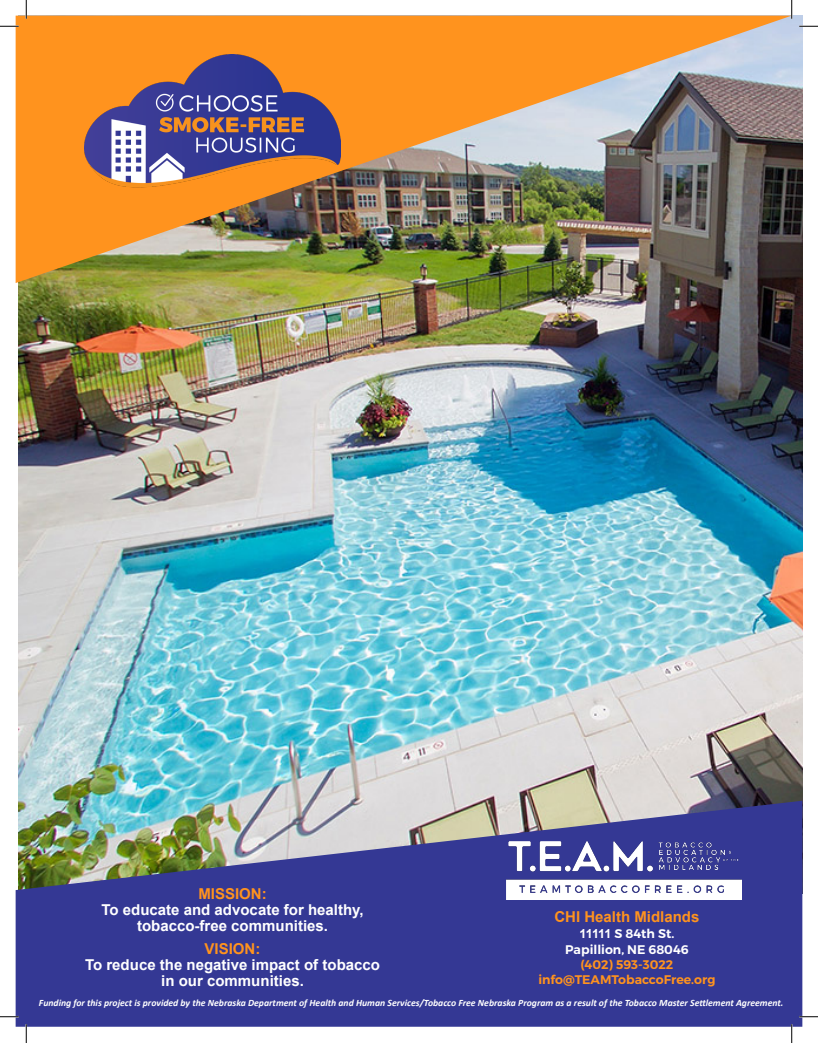
<style>
.page{position:relative;width:818px;height:1043px;background:#fff}
.page>*{position:absolute;margin:0;border:0;box-sizing:border-box;transform-origin:0 0}
.body_text{font:700 15px/16.2px "Arial";color:#fff;text-align:center}
.body_text-2{font:700 15px "Arial";color:#ff931e}
.body_text-3{font:600 12.5px/15px "Montserrat";color:#ff931e;text-align:center}
.body_text-4{font:600 12.5px/16.2px "Montserrat";color:#fff;text-align:center}
.t1{font:italic 700 9.75px "Calibri";color:#fff}
.s1{font-family:"Arial";font-weight:700}
</style>
<div class="page">
<img style="left:18px;top:16px;width:784px;height:784px">
<img style="left:16px;top:16px;width:775px;height:267px">
<svg style="left:16px;top:800px;width:786px;height:226px;background:#4d5396"></svg>
<img style="left:85px;top:54px;width:255px;height:135px">
<img style="left:506px;top:841px;width:235px;height:58px">
<svg style="left:0;top:25px;width:19px;height:2px"></svg>
<svg style="left:799px;top:25px;width:19px;height:2px"></svg>
<svg style="left:0;top:1015px;width:19px;height:2px"></svg>
<svg style="left:799px;top:1015px;width:19px;height:2px"></svg>
<svg style="left:25px;top:0;width:2px;height:19px"></svg>
<svg style="left:25px;top:1024px;width:2px;height:18px"></svg>
<svg style="left:790px;top:0;width:2px;height:19px"></svg>
<svg style="left:790px;top:1024px;width:2px;height:18px"></svg>
<p class="body_text-2" style="left:198px;top:883px;width:70px">MISSION:</p>
<p class="body_text" style="left:101px;top:901px;width:264px">To educate and advocate for healthy,</p>
<p class="body_text" style="left:137px;top:918px;width:192px">tobacco-free communities.</p>
<p class="body_text-2" style="left:204px;top:938px;width:57px">VISION:</p>
<p class="body_text" style="left:85px;top:956px;width:296px">To reduce the negative impact of tobacco in our communities.</p>
<p class="body_text-2" style="left:554px;top:906px;width:147px">CHI Health Midlands</p>
<p class="body_text-4" style="left:565px;top:925px;width:125px"><span class="s1">11111</span> S 84th St.<br>Papillion, NE 68046</p>
<p class="body_text-3" style="left:538px;top:957px;width:178px">(402) 593-3022 info@TEAMTobaccoFree.org</p>
<p class="t1" style="left:39px;top:996px;width:746px">Funding for this project is provided by the Nebraska Department of Health and Human Services/Tobacco Free Nebraska Program as a result of the Tobacco Master Settlement Agreement.</p>
</div>
